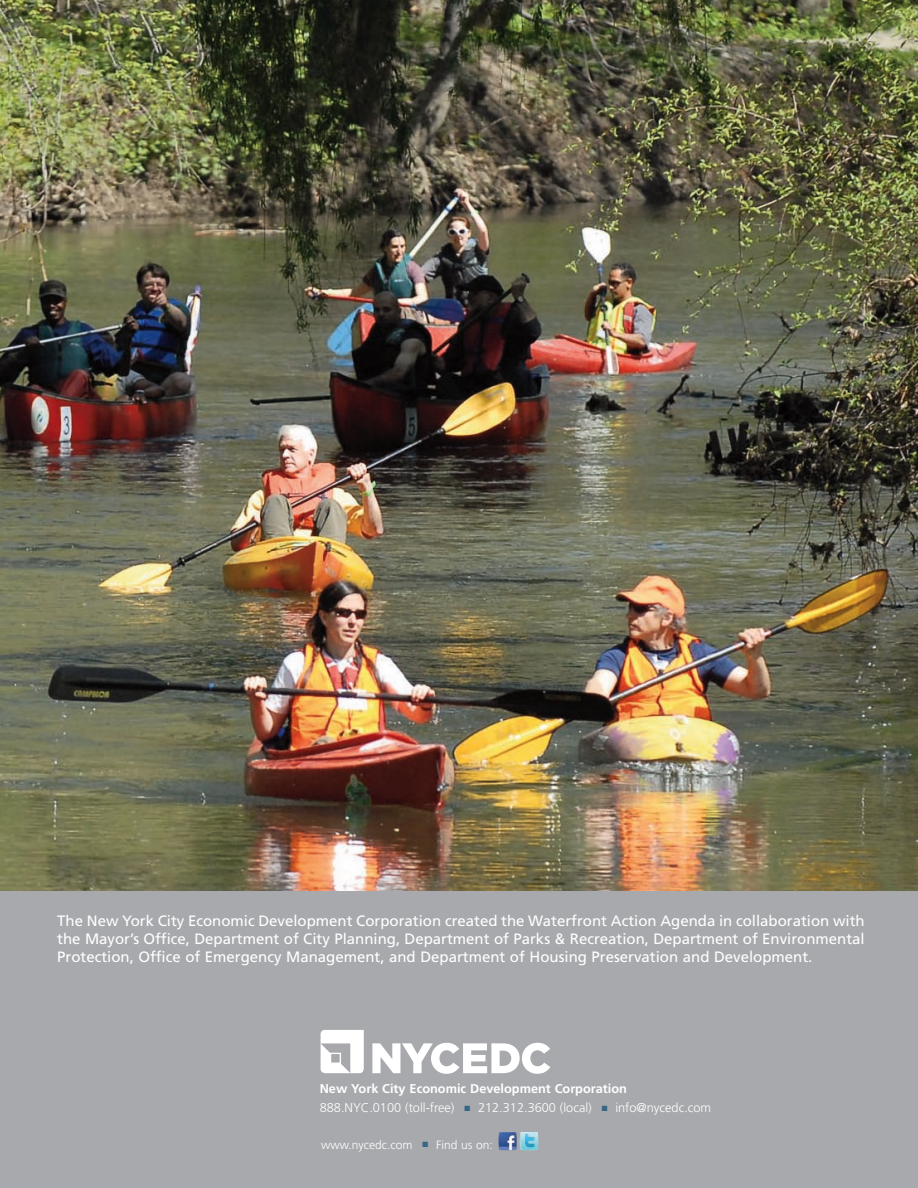
<style>
.page{position:relative;width:918px;height:1188px;background:#fff}
.page>*{position:absolute;margin:0;border:0;box-sizing:border-box;transform-origin:0 0}
.t1{font:15px/18px "Frutiger";color:#fff;text-align:justify}
.t2{font:300 12.75px/19.5px "Frutiger";color:#fff}
.t3{font:300 12px "Frutiger";color:#fff}
.s1{font-weight:700}
.s2{color:#356684}
</style>
<div class="page">
<img style="left:0;top:0;width:918px;height:891px">
<div style="left:0;top:891px;width:918px;height:297px;background:#a8a9ad"></div>
<svg style="left:372px;top:1043px;width:178px;height:31px"></svg>
<svg style="left:321px;top:1030px;width:43px;height:43px"></svg>
<img style="left:498px;top:1132px;width:41px;height:19px">
<p class="t1" style="left:57px;top:913px;width:809px">The New York City Economic Development Corporation created the Waterfront Action Agenda in collaboration with the Mayor’s Office, Department of City Planning, Department of Parks &amp; Recreation, Department of Environmental Protection, Office of Emergency Management, and Department of Housing Preservation and Development.</p>
<p class="t2" style="left:320px;top:1080px;width:393px"><span class="s1">New York City Economic Development Corporation<br></span>888.NYC.0100 (toll-free) <span class="s2">■</span> 212.312.3600 (local) <span class="s2">■</span> info@nycedc.com</p>
<p class="t3" style="left:321px;top:1140px;width:173px">www.nycedc.com <span class="s2">■</span> Find us on:</p>
</div>
